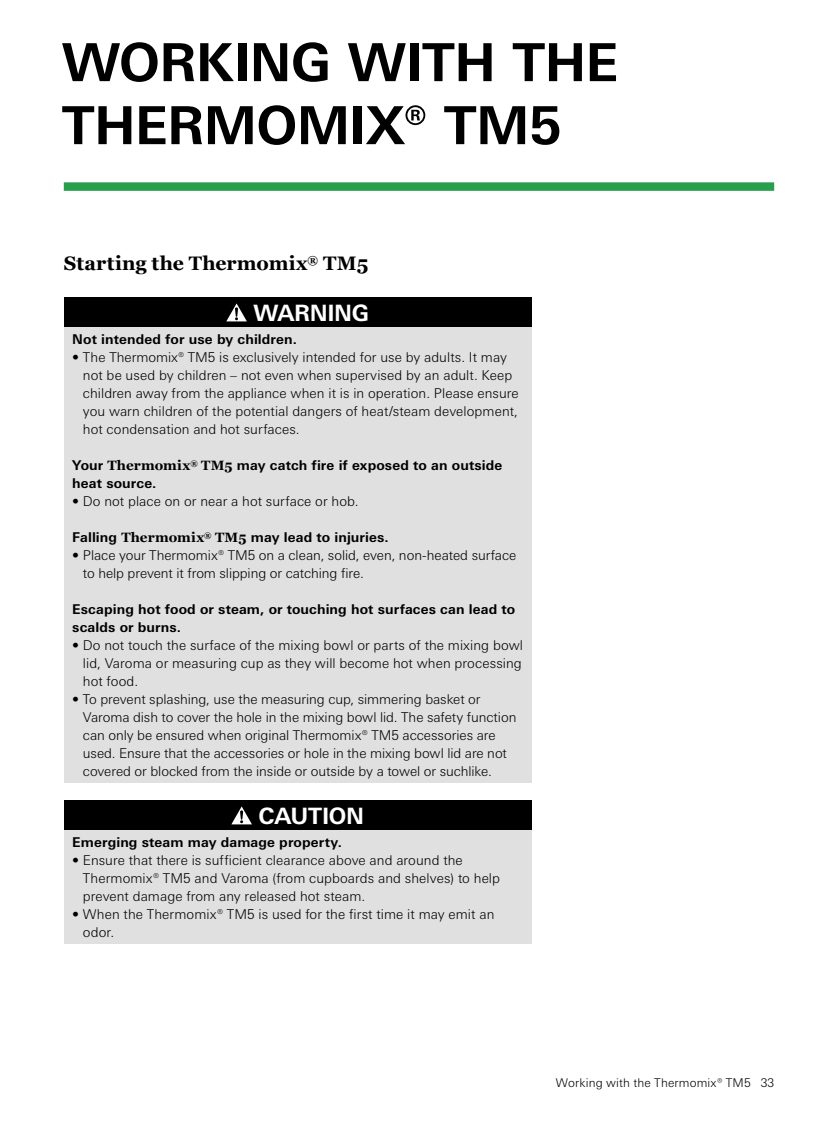
<style>
.page{position:relative;width:838px;height:1127px;background:#fff}
.page>*{position:absolute;margin:0;border:0;box-sizing:border-box;transform-origin:0 0}
.t1{font:700 52.5px/63px "Univers Next W1 G";letter-spacing:-.01em;color:#000}
.t2{font:700 22.5px "Univers Next W1 G";letter-spacing:-.015em;color:#fff}
.t3{font:700 19.5px "Georgia";letter-spacing:.01em;color:#000}
.t4{font:300 13.5px/18px "Univers Next W1 G";color:#000}
.t5{font:700 13.5px/18px "Univers Next W1 G";letter-spacing:.01em;color:#000}
.t6{font:300 12px "Univers Next W1 G";letter-spacing:.01em;color:#000}
.s1{font-family:"Georgia"}
</style>
<div class="page">
<div style="left:64px;top:182px;width:710px;height:9px;background:#299e4d"></div>
<div style="left:64px;top:297px;width:467px;height:30px;background:#000"></div>
<div style="left:64px;top:327px;width:467px;height:456px;background:#e0e0e0"></div>
<svg style="left:226px;top:303px;width:21px;height:18px"></svg>
<div style="left:64px;top:800px;width:467px;height:30px;background:#000"></div>
<div style="left:64px;top:830px;width:467px;height:114px;background:#e0e0e0"></div>
<svg style="left:231px;top:806px;width:21px;height:18px"></svg>
<h1 class="t1" style="left:62px;top:31px;width:557px">WORKING WITH THE<br>THERMOMIX® TM5</h1>
<h3 class="t3" style="left:64px;top:251px;width:306px">Starting the Thermomix<sup>®</sup> TM5</h3>
<h2 class="t2" style="left:253px;top:300px;width:117px">WARNING</h2>
<p class="t5" style="left:72px;top:330px;width:226px">Not intended for use by children.</p>
<p class="t4" style="left:83px;top:348px;width:437px;text-indent:-11px">• The Thermomix® TM5 is exclusively intended for use by adults. It may not be used by children – not even when supervised by an adult. Keep children away from the appliance when it is in operation. Please ensure you warn children of the potential dangers of heat/steam development, hot condensation and hot surfaces.</p>
<p class="t5" style="left:72px;top:456px;width:431px">Your <span class="s1">Thermomix</span><sup>®</sup> <span class="s1">TM5</span> may catch fire if exposed to an outside heat source.</p>
<p class="t4" style="left:72px;top:492px;width:288px">• Do not place on or near a hot surface or hob.</p>
<p class="t5" style="left:72px;top:528px;width:318px">Falling <span class="s1">Thermomix</span><sup>®</sup> <span class="s1">TM5</span> may lead to injuries.</p>
<p class="t4" style="left:83px;top:546px;width:435px;text-indent:-11px">• Place your Thermomix® TM5 on a clean, solid, even, non-heated surface to help prevent it from slipping or catching fire.</p>
<p class="t5" style="left:72px;top:600px;width:444px">Escaping hot food or steam, or touching hot surfaces can lead to scalds or burns.</p>
<p class="t4" style="left:83px;top:636px;width:442px;text-align:justify;text-indent:-11px">• Do not touch the surface of the mixing bowl or parts of the mixing bowl lid, Varoma or measuring cup as they will become hot when processing hot food.</p>
<p class="t4" style="left:83px;top:690px;width:435px;text-indent:-11px">• To prevent splashing, use the measuring cup, simmering basket or Varoma dish to cover the hole in the mixing bowl lid. The safety function can only be ensured when original Thermomix® TM5 accessories are used. Ensure that the accessories or hole in the mixing bowl lid are not covered or blocked from the inside or outside by a towel or suchlike.</p>
<h2 class="t2" style="left:259px;top:803px;width:107px">CAUTION</h2>
<p class="t5" style="left:72px;top:833px;width:271px">Emerging steam may damage property.</p>
<p class="t4" style="left:83px;top:851px;width:418px;text-indent:-11px">• Ensure that there is sufficient clearance above and around the<br>Thermomix® TM5 and Varoma (from cupboards and shelves) to help prevent damage from any released hot steam.</p>
<p class="t4" style="left:83px;top:905px;width:413px;text-indent:-11px">• When the Thermomix® TM5 is used for the first time it may emit an odor.</p>
<p class="t6" style="left:556px;top:1075px;width:220px">Working with the Thermomix® TM5 33</p>
</div>
